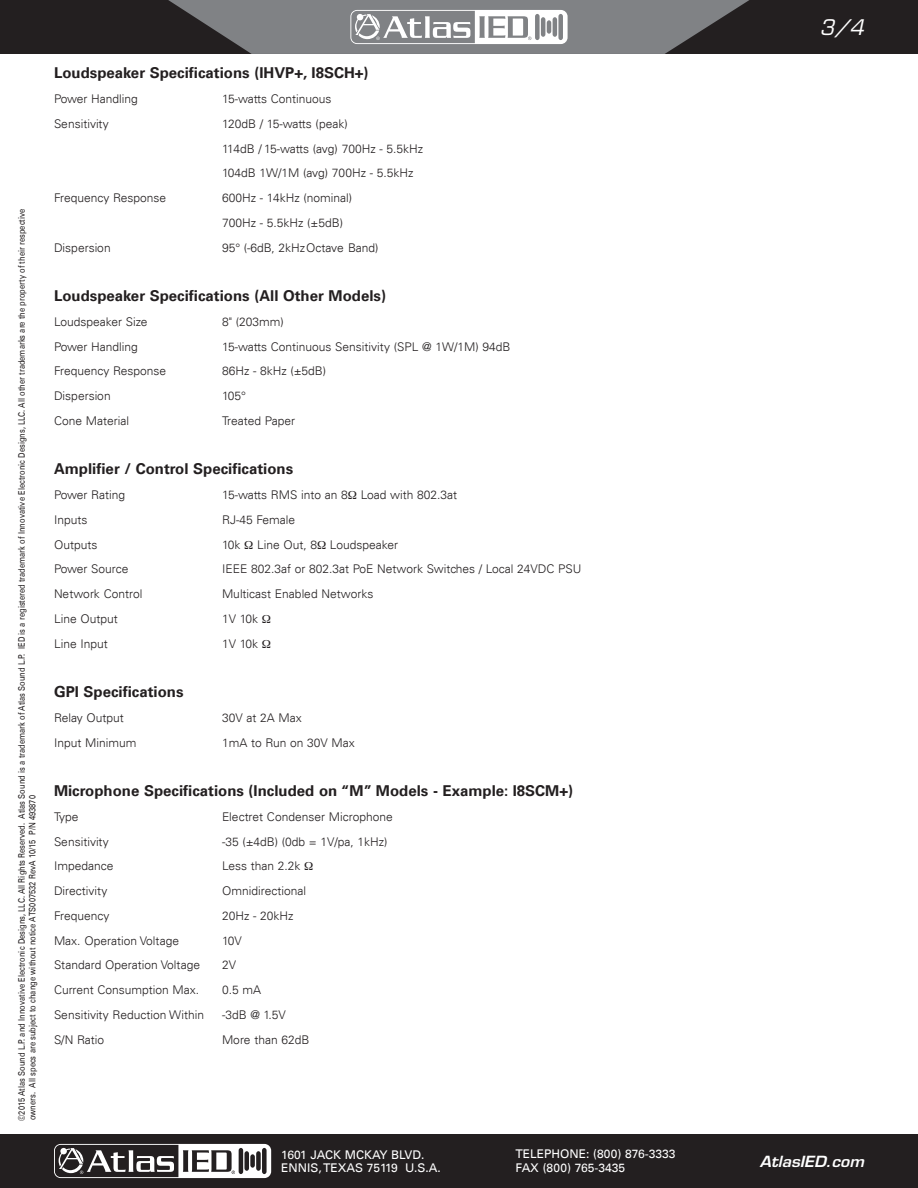
<style>
.page{position:relative;width:918px;height:1188px;background:#fff}
.page>*{position:absolute;margin:0;border:0;box-sizing:border-box;transform-origin:0 0}
.t1{font:italic 21px "Eurostile LT Std";color:#fff}
.Sub_Header{font:700 15px "Univers LT";color:#231f20}
.t2{font:italic 600 15px "Eurostile LT Std";color:#fff;scale:1.05 1}
.Body_Copy{font:300 12px "Univers LT";color:#231f20}
.t3{font:12px/13.5px "Univers LT";color:#fff}
.t4{font:9px/10.8px "Univers LT";color:#231f20;scale:.83 1}
.s1{font-family:"Univers LT55"}
</style>
<div class="page">
<div style="left:0;top:0;width:918px;height:54px;background:#231f20"></div>
<div style="left:0;top:1134px;width:918px;height:54px;background:#231f20"></div>
<svg style="left:168px;top:0;width:581px;height:54px;background:#808184"></svg>
<svg style="left:54px;top:1144px;width:217px;height:34px"></svg>
<p class="t4" style="left:16px;top:1120px;width:1100px;rotate:-90deg">©2015 Atlas Sound L.P. and Innovative Electronic Designs, LLC. All Rights Reserved. Atlas Sound is a trademark of Atlas Sound L.P. IED is a registered trademark of Innovative Electronic Designs, LLC. All other trademarks are the property of their respective owners. All specs are subject to change without notic<span class="s1">e A</span>TS00<span class="s1">7532</span> RevA 10/15 P/N 493870</p>
<p class="Sub_Header" style="left:54px;top:64px;width:316px">Loudspeaker Specifications (IHVP+, I8SCH+)</p>
<p class="Body_Copy" style="left:54px;top:92px;width:85px">Power Handling</p>
<p class="Body_Copy" style="left:222px;top:92px;width:111px">15-watts Continuous</p>
<p class="Body_Copy" style="left:54px;top:116px;width:56px">Sensitivity</p>
<p class="Body_Copy" style="left:222px;top:116px;width:127px">120dB / 15-watts (peak)</p>
<p class="Body_Copy" style="left:222px;top:141px;width:203px">114dB / 15-watts (avg) 700Hz - 5.5kHz</p>
<p class="Body_Copy" style="left:222px;top:166px;width:193px">104dB 1W/1M (avg) 700Hz - 5.5kHz</p>
<p class="Body_Copy" style="left:54px;top:191px;width:114px">Frequency Response</p>
<p class="Body_Copy" style="left:222px;top:191px;width:132px">600Hz - 14kHz (nominal)</p>
<p class="Body_Copy" style="left:222px;top:215px;width:123px">700Hz - 5.5kHz (±5dB)</p>
<p class="Body_Copy" style="left:54px;top:240px;width:58px">Dispersion</p>
<p class="Body_Copy" style="left:222px;top:240px;width:158px">95° (-6dB, 2kHzOctave Band)</p>
<p class="Sub_Header" style="left:54px;top:287px;width:334px">Loudspeaker Specifications (All Other Models)</p>
<p class="Body_Copy" style="left:54px;top:314px;width:95px">Loudspeaker Size</p>
<p class="Body_Copy" style="left:222px;top:314px;width:63px">8" (203mm)</p>
<p class="Body_Copy" style="left:54px;top:339px;width:85px">Power Handling</p>
<p class="Body_Copy" style="left:222px;top:339px;width:290px">15-watts Continuous Sensitivity (SPL @ 1W/1M) 94dB</p>
<p class="Body_Copy" style="left:54px;top:364px;width:114px">Frequency Response</p>
<p class="Body_Copy" style="left:222px;top:364px;width:106px">86Hz - 8kHz (±5dB)</p>
<p class="Body_Copy" style="left:54px;top:389px;width:58px">Dispersion</p>
<p class="Body_Copy" style="left:222px;top:389px;width:25px">105°</p>
<p class="Body_Copy" style="left:54px;top:413px;width:77px">Cone Material</p>
<p class="Body_Copy" style="left:222px;top:413px;width:75px">Treated Paper</p>
<p class="Sub_Header" style="left:54px;top:460px;width:241px">Amplifier / Control Specifications</p>
<p class="Body_Copy" style="left:54px;top:488px;width:73px">Power Rating</p>
<p class="Body_Copy" style="left:222px;top:488px;width:237px">15-watts RMS into an 8 Load with 802.3at</p>
<p class="Body_Copy" style="left:54px;top:512px;width:35px">Inputs</p>
<p class="Body_Copy" style="left:222px;top:512px;width:75px">RJ-45 Female</p>
<p class="Body_Copy" style="left:54px;top:537px;width:45px">Outputs</p>
<p class="Body_Copy" style="left:222px;top:537px;width:20px">10k</p>
<p class="Body_Copy" style="left:257px;top:537px;width:143px">Line Out, 8 Loudspeaker</p>
<p class="Body_Copy" style="left:54px;top:562px;width:76px">Power Source</p>
<p class="Body_Copy" style="left:222px;top:562px;width:361px">IEEE 802.3af or 802.3at PoE Network Switches / Local 24VDC PSU</p>
<p class="Body_Copy" style="left:54px;top:587px;width:90px">Network Control</p>
<p class="Body_Copy" style="left:222px;top:587px;width:153px">Multicast Enabled Networks</p>
<p class="Body_Copy" style="left:54px;top:611px;width:65px">Line Output</p>
<p class="Body_Copy" style="left:222px;top:611px;width:38px">1V 10k</p>
<p class="Body_Copy" style="left:54px;top:636px;width:55px">Line Input</p>
<p class="Body_Copy" style="left:222px;top:636px;width:38px">1V 10k</p>
<p class="Sub_Header" style="left:54px;top:683px;width:131px">GPI Specifications</p>
<p class="Body_Copy" style="left:54px;top:710px;width:71px">Relay Output</p>
<p class="Body_Copy" style="left:222px;top:710px;width:81px">30V at 2A Max</p>
<p class="Body_Copy" style="left:54px;top:735px;width:84px">Input Minimum</p>
<p class="Body_Copy" style="left:222px;top:735px;width:134px">1mA to Run on 30V Max</p>
<p class="Sub_Header" style="left:54px;top:782px;width:521px">Microphone Specifications (Included on “M” Models - Example: I8SCM+)</p>
<p class="Body_Copy" style="left:54px;top:809px;width:26px">Type</p>
<p class="Body_Copy" style="left:222px;top:809px;width:172px">Electret Condenser Microphone</p>
<p class="Body_Copy" style="left:54px;top:834px;width:56px">Sensitivity</p>
<p class="Body_Copy" style="left:222px;top:834px;width:167px">-35 (±4dB) (0db = 1V/pa, 1kHz)</p>
<p class="Body_Copy" style="left:54px;top:859px;width:61px">Impedance</p>
<p class="Body_Copy" style="left:222px;top:859px;width:80px">Less than 2.2k</p>
<p class="Body_Copy" style="left:54px;top:884px;width:55px">Directivity</p>
<p class="Body_Copy" style="left:222px;top:884px;width:86px">Omnidirectional</p>
<p class="Body_Copy" style="left:54px;top:908px;width:57px">Frequency</p>
<p class="Body_Copy" style="left:222px;top:908px;width:73px">20Hz - 20kHz</p>
<p class="Body_Copy" style="left:54px;top:933px;width:127px">Max. Operation Voltage</p>
<p class="Body_Copy" style="left:222px;top:933px;width:21px">10V</p>
<p class="Body_Copy" style="left:54px;top:958px;width:148px">Standard Operation Voltage</p>
<p class="Body_Copy" style="left:222px;top:958px;width:16px">2V</p>
<p class="Body_Copy" style="left:54px;top:983px;width:147px">Current Consumption Max.</p>
<p class="Body_Copy" style="left:222px;top:983px;width:41px">0.5 mA</p>
<p class="Body_Copy" style="left:54px;top:1007px;width:152px">Sensitivity Reduction Within</p>
<p class="Body_Copy" style="left:222px;top:1007px;width:65px">-3dB @ 1.5V</p>
<p class="Body_Copy" style="left:54px;top:1032px;width:52px">S/N Ratio</p>
<p class="Body_Copy" style="left:222px;top:1032px;width:89px">More than 62dB</p>
<p class="t3" style="left:281px;top:1148px;width:161px">1601 JACK MCKAY BLVD.<br>ENNIS, TEXAS 75119 U.S.A.</p>
<p class="t3" style="left:515px;top:1147px;width:162px">TELEPHONE: (800) 876-3333<br>FAX (800) 765-3435</p>
<h1 class="t1" style="left:820px;top:15px;width:46px">3/4</h1>
<p class="t2" style="left:760px;top:1152px;width:101px">AtlasIED.com</p>
</div>
